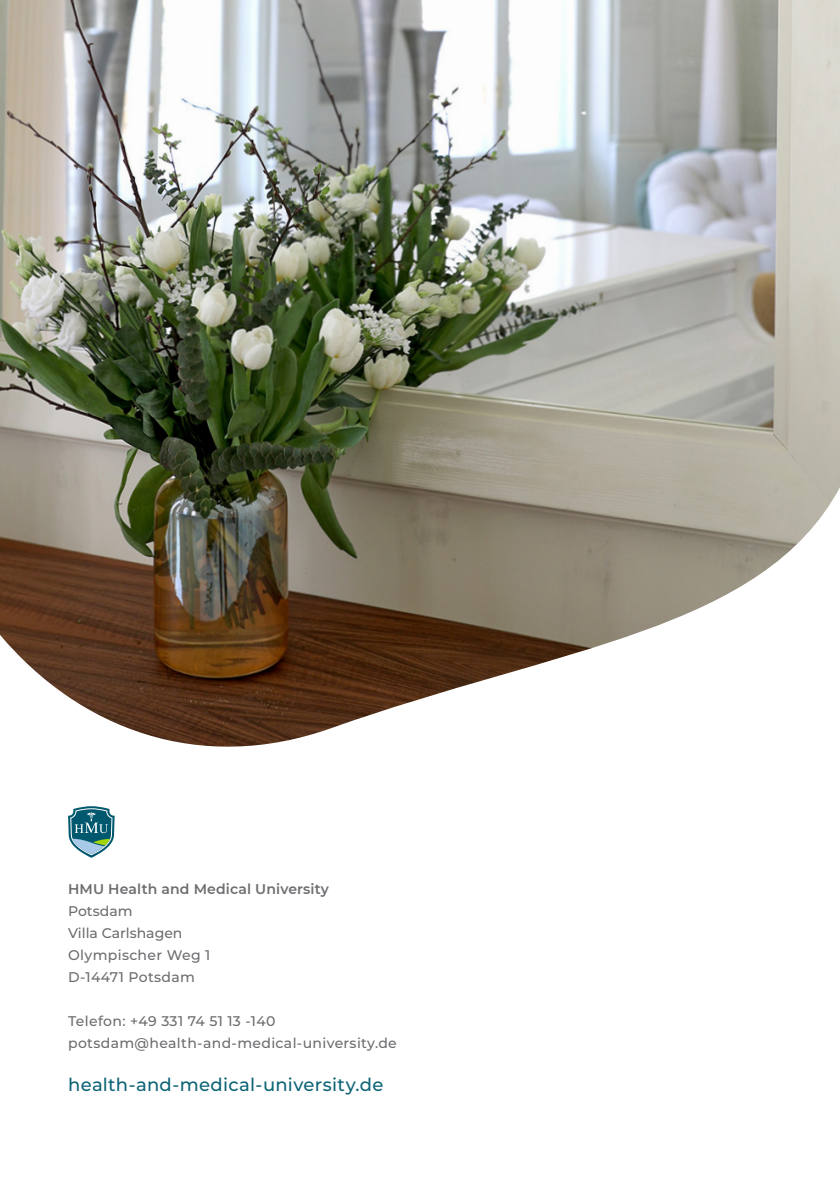
<style>
.page{position:relative;width:840px;height:1191px;background:#fff}
.page>*{position:absolute;margin:0;border:0;box-sizing:border-box;transform-origin:0 0}
.t1{font:500 18px "Montserrat";letter-spacing:.015em;color:#0d6476}
.t2{font:500 14px/22px "Montserrat";letter-spacing:.025em;color:#6c6d70}
.t3{font:500 14px/22px "Montserrat";letter-spacing:.005em;color:#6c6d70}
.t4{font:600 14px "Montserrat";letter-spacing:.01em;color:#6c6d70}
</style>
<div class="page">
<img style="left:0;top:0;width:839px;height:747px">
<svg style="left:68px;top:806px;width:47px;height:51px"></svg>
<p class="t4" style="left:68px;top:878px;width:262px">HMU Health and Medical University</p>
<p class="t3" style="left:68px;top:899px;width:144px">Potsdam<br>Villa Carlshagen<br>Olympischer Weg 1<br>D-14471 Potsdam</p>
<p class="t2" style="left:68px;top:1009px;width:330px">Telefon: +49 331 74 51 13 -140 potsdam@health-and-medical-university.de</p>
<p class="t1" style="left:68px;top:1072px;width:316px">health-and-medical-university.de</p>
</div>
